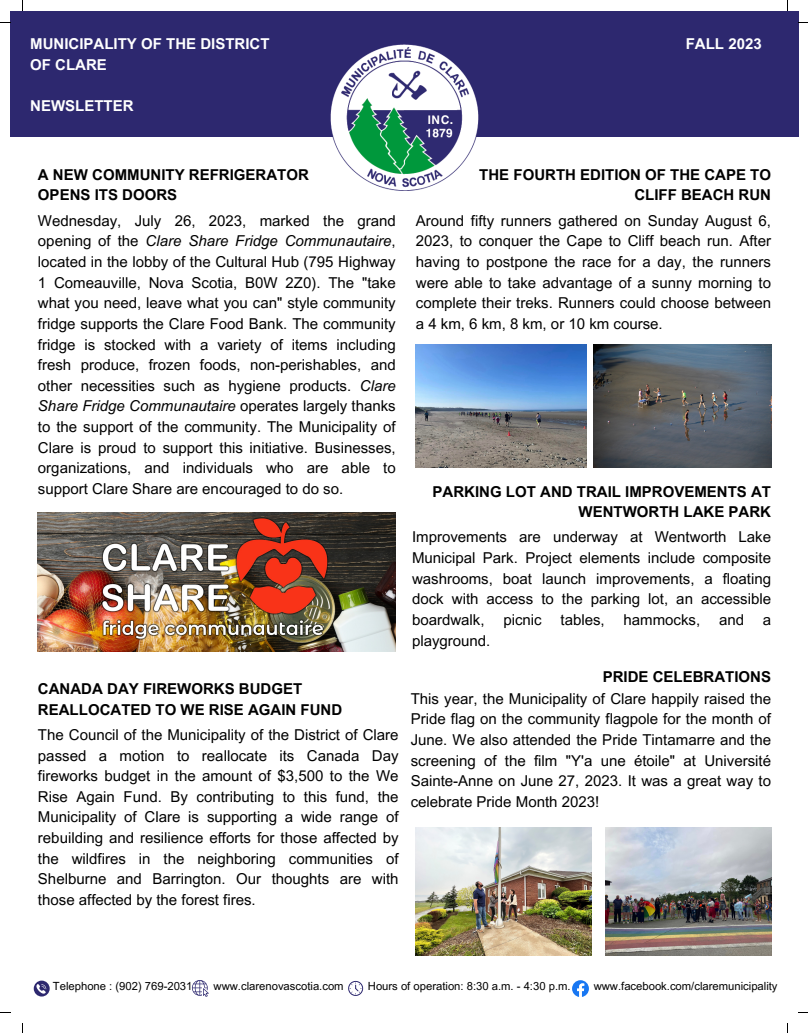
<style>
.page{position:relative;width:808px;height:1033px;background:#fff}
.page>*{position:absolute;margin:0;border:0;box-sizing:border-box;transform-origin:0 0}
.t1{font:15px/20.6px "Arial MT Pro";color:#000;text-align:justify}
.t2{font:700 15px/20.6px "Arial MT Pro";color:#000}
.t3{font:700 15px "Arial MT Pro";color:#fff}
.t4{font:11.25px "Arial MT Pro";color:#000}
.s1{font-style:italic}
</style>
<div class="page">
<div style="left:10px;top:11px;width:788px;height:125px;background:#2d286f"></div>
<img style="left:330px;top:44px;width:148px;height:146px">
<svg style="left:34px;top:980px;width:16px;height:16px"></svg>
<svg style="left:192px;top:980px;width:17px;height:16px"></svg>
<svg style="left:572px;top:980px;width:17px;height:17px"></svg>
<svg style="left:348px;top:980px;width:15px;height:15px"></svg>
<img style="left:38px;top:512px;width:358px;height:140px">
<img style="left:415px;top:344px;width:171px;height:123px">
<img style="left:593px;top:344px;width:178px;height:123px">
<img style="left:415px;top:827px;width:177px;height:128px">
<img style="left:605px;top:827px;width:166px;height:128px">
<p class="t3" style="left:30px;top:38px;width:241px">MUNICIPALITY OF THE DISTRICT</p>
<p class="t3" style="left:30px;top:59px;width:78px">OF CLARE</p>
<p class="t3" style="left:30px;top:100px;width:105px">NEWSLETTER</p>
<p class="t3" style="left:685px;top:38px;width:77px">FALL 2023</p>
<p class="t2" style="left:38px;top:166px;width:272px">A NEW COMMUNITY REFRIGERATOR<br>OPENS ITS DOORS</p>
<p class="t2" style="left:479px;top:166px;width:293px;text-align:right">THE FOURTH EDITION OF THE CAPE TO<br>CLIFF BEACH RUN</p>
<p class="t1" style="left:416px;top:212px;width:357px">Around fifty runners gathered on Sunday August 6, 2023, to conquer the Cape to Cliff beach run. After having to postpone the race for a day, the runners were able to take advantage of a sunny morning to complete their treks. Runners could choose between a 4 km, 6 km, 8 km, or 10 km course.</p>
<p class="t1" style="left:38px;top:212px;width:359px">Wednesday, July 26, 2023, marked the grand opening of the <span class="s1">Clare Share Fridge Communautaire</span>, located in the lobby of the Cultural Hub (795 Highway 1 Comeauville, Nova Scotia, B0W 2Z0). The "take what you need, leave what you can" style community fridge supports the Clare Food Bank. The community fridge is stocked with a variety of items including fresh produce, frozen foods, non-perishables, and other necessities such as hygiene products. <span class="s1">Clare Share Fridge Communautaire</span> operates largely thanks to the support of the community. The Municipality of Clare is proud to support this initiative. Businesses, organizations, and individuals who are able to support Clare Share are encouraged to do so.</p>
<p class="t2" style="left:432px;top:483px;width:340px;text-align:right">PARKING LOT AND TRAIL IMPROVEMENTS AT<br>WENTWORTH LAKE PARK</p>
<p class="t1" style="left:412px;top:528px;width:360px">Improvements are underway at Wentworth Lake Municipal Park. Project elements include composite washrooms, boat launch improvements, a floating dock with access to the parking lot, an accessible boardwalk,</p>
<p class="t1" style="left:503px;top:611px;width:40px">picnic</p>
<p class="t1" style="left:560px;top:611px;width:46px">tables,</p>
<p class="t1" style="left:623px;top:611px;width:78px">hammocks,</p>
<p class="t1" style="left:719px;top:611px;width:27px">and</p>
<p class="t1" style="left:762px;top:611px;width:10px">a</p>
<p class="t2" style="left:38px;top:680px;width:306px">CANADA DAY FIREWORKS BUDGET<br>REALLOCATED TO WE RISE AGAIN FUND</p>
<p class="t1" style="left:38px;top:726px;width:362px">The Council of the Municipality of the District of Clare passed a motion to reallocate its Canada Day fireworks budget in the amount of $3,500 to the We Rise Again Fund. By contributing to this fund, the Municipality of Clare is supporting a wide range of rebuilding and resilience efforts for those affected by the wildfires in the neighboring communities of Shelburne and Barrington. Our thoughts are with those affected by the forest fires.</p>
<p class="t1" style="left:412px;top:632px;width:80px">playground.</p>
<p class="t2" style="left:602px;top:668px;width:170px">PRIDE CELEBRATIONS</p>
<p class="t1" style="left:410px;top:690px;width:362px">This year, the Municipality of Clare happily raised the Pride flag on the community flagpole for the month of June. We also attended the Pride Tintamarre and the screening of the film "Y'a une étoile" at Université Sainte-Anne on June 27, 2023. It was a great way to celebrate Pride Month 2023!</p>
<p class="t4" style="left:53px;top:982px;width:141px">Telephone : (902) 769-2031</p>
<p class="t4" style="left:213px;top:982px;width:132px">www.clarenovascotia.com</p>
<p class="t4" style="left:368px;top:982px;width:204px">Hours of operation: 8:30 a.m. - 4:30 p.m.</p>
<p class="t4" style="left:593px;top:982px;width:185px">www.facebook.com/claremunicipality</p>
</div>
